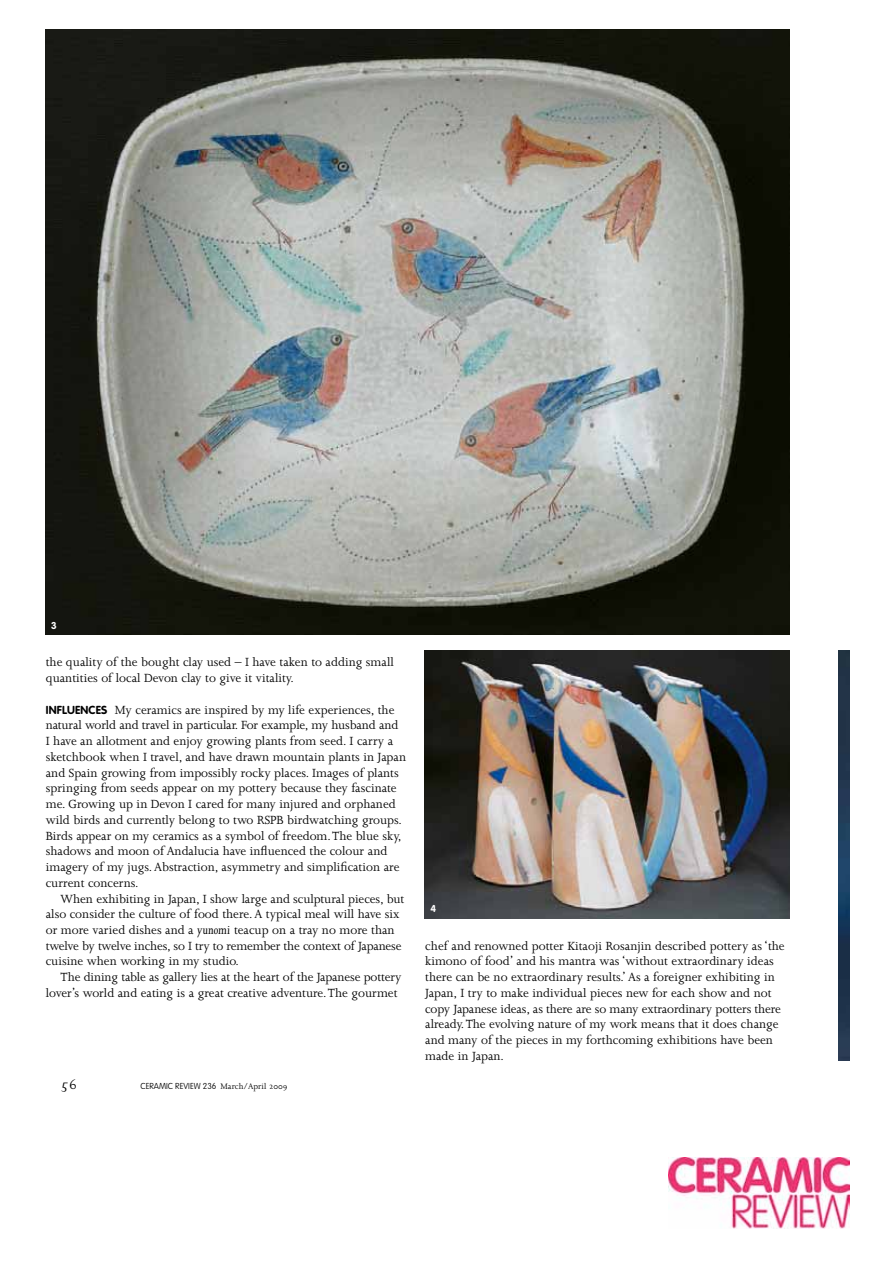
<style>
.page{position:relative;width:893px;height:1263px;background:#fff}
.page>*{position:absolute;margin:0;border:0;box-sizing:border-box;transform-origin:0 0}
.t1{font:15.75px "Joanna MT SCOSF";color:#000}
.t2{font:13.65px/15.8px "Joanna";color:#000}
.t3{font:700 9.9px "VAG Rounded";color:#fff}
.t4{font:100 8.55px "VAG Rounded";color:#000}
.s1{font-family:"VAG Rounded";font-weight:700;font-size:11.55px}
.s2{font-style:italic}
.s3{font-family:"Joanna";font-weight:400;font-size:9.15px}
.s4{font-family:"Joanna MT SCOSF";font-weight:400;font-size:9.15px}
</style>
<div class="page">
<img style="left:46px;top:30px;width:744px;height:605px">
<img style="left:425px;top:651px;width:365px;height:267px">
<img style="left:838px;top:651px;width:11px;height:409px">
<img style="left:668px;top:1157px;width:181px;height:72px">
<p class="t3" style="left:51px;top:619px;width:7px">3</p>
<p class="t2" style="left:46px;top:654px;width:350px">the quality of the bought clay used – I have taken to adding small quantities of local Devon clay to give it vitality.</p>
<p class="t2" style="left:46px;top:702px;width:362px"><span class="s1">INFLUENCES</span> My ceramics are inspired by my life experiences, the natural world and travel in particular. For example, my husband and<br>I have an allotment and enjoy growing plants from seed. I carry a sketchbook when I travel, and have drawn mountain plants in Japan and Spain growing from impossibly rocky places. Images of plants springing from seeds appear on my pottery because they fascinate me. Growing up in Devon I cared for many injured and orphaned wild birds and currently belong to two RSPB birdwatching groups.<br>Birds appear on my ceramics as a symbol of freedom. The blue sky, shadows and moon of Andalucia have influenced the colour and imagery of my jugs. Abstraction, asymmetry and simplification are current concerns.</p>
<p class="t2" style="left:46px;top:891px;width:360px;text-indent:15px">When exhibiting in Japan, I show large and sculptural pieces, but also consider the culture of food there. A typical meal will have six or more varied dishes and a <span class="s2">yunomi</span> teacup on a tray no more than twelve by twelve inches, so I try to remember the context of Japanese cuisine when working in my studio.</p>
<p class="t2" style="left:46px;top:969px;width:357px;text-align:right">The dining table as gallery lies at the heart of the Japanese pottery lover’s world and eating is a great creative adventure. The gourmet</p>
<p class="t1" style="left:61px;top:1076px;width:18px">56</p>
<p class="t4" style="left:141px;top:1081px;width:148px">CERAMIC REVIEW 236 <span class="s3">March/April</span> <span class="s4">2009</span></p>
<p class="t3" style="left:430px;top:903px;width:7px">4</p>
<p class="t2" style="left:425px;top:938px;width:361px">chef and renowned potter Kitaoji Rosanjin described pottery as ‘the kimono of food’ and his mantra was ‘without extraordinary ideas there can be no extraordinary results.’ As a foreigner exhibiting in Japan, I try to make individual pieces new for each show and not copy Japanese ideas, as there are so many extraordinary potters there already. The evolving nature of my work means that it does change and many of the pieces in my forthcoming exhibitions have been made in Japan.</p>
</div>
